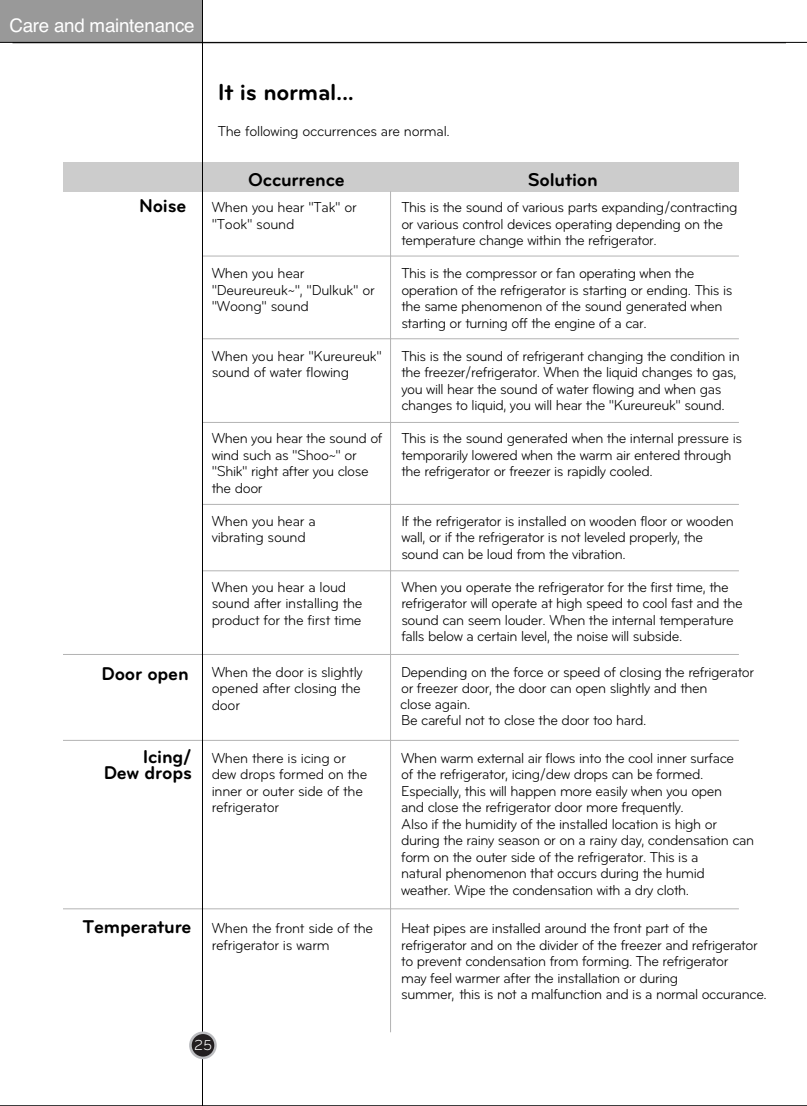
<style>
.page{position:relative;width:807px;height:1106px;background:#fff}
.page>*{position:absolute;margin:0;border:0;box-sizing:border-box;transform-origin:0 0}
.t1{font:700 24px "Bryant LG";letter-spacing:-.01em;color:#000}
.t2{font:700 19.2px "Bryant LG";letter-spacing:-.01em;color:#000}
.t3{font:18.75px "Helvetica";letter-spacing:-.01em;color:#fff}
.t4{font:15px/16.5px "Bryant LG";letter-spacing:-.025em;color:#000;scale:.95 1}
.t5{font:15px "Bryant LG";color:#fff;scale:.95 1}
</style>
<div class="page">
<hr style="left:0;top:1105px;width:807px;height:1px;background:#000">
<div style="left:63px;top:162px;width:676px;height:30px;background:#ccc"></div>
<hr style="left:63px;top:654px;width:676px;height:1px;background:#b3b3b3">
<hr style="left:63px;top:740px;width:676px;height:1px;background:#b3b3b3">
<hr style="left:63px;top:908px;width:676px;height:1px;background:#b3b3b3">
<hr style="left:202px;top:256px;width:537px;height:1px;background:#b3b3b3">
<hr style="left:202px;top:338px;width:537px;height:1px;background:#b3b3b3">
<hr style="left:202px;top:422px;width:537px;height:1px;background:#b3b3b3">
<hr style="left:202px;top:504px;width:537px;height:1px;background:#b3b3b3">
<hr style="left:202px;top:570px;width:537px;height:1px;background:#b3b3b3">
<hr style="left:390px;top:191px;width:1px;height:841px;background:#b3b3b3">
<div style="left:0;top:0;width:202px;height:42px;background:#999"></div>
<hr style="left:202px;top:0;width:1px;height:1106px;background:#000">
<hr style="left:0;top:42px;width:807px;height:1px;background:#000">
<svg style="left:189px;top:1031px;width:28px;height:28px"></svg>
<div style="left:192px;top:1034px;width:22px;height:22px;background:#231f20;border-radius:50%"></div>
<p class="t3" style="left:9px;top:18px;width:187px">Care and maintenance</p>
<h1 class="t1" style="left:218px;top:78px;width:138px">It is normal...</h1>
<p class="t4" style="left:218px;top:123px;width:246px">The following occurrences are normal.</p>
<p class="t2" style="left:248px;top:168px;width:98px">Occurrence</p>
<p class="t2" style="left:528px;top:168px;width:72px">Solution</p>
<p class="t2" style="left:139px;top:194px;width:49px">Noise</p>
<p class="t4" style="left:212px;top:199px;width:154px">When you hear "Tak" or "Took" sound</p>
<p class="t4" style="left:212px;top:265px;width:173px">When you hear "Deureureuk~", "Dulkuk" or "Woong" sound</p>
<p class="t4" style="left:212px;top:348px;width:181px">When you hear "Kureureuk" sound of water flowing</p>
<p class="t4" style="left:212px;top:430px;width:181px">When you hear the sound of wind such as "Shoo~" or "Shik" right after you close the door</p>
<p class="t4" style="left:212px;top:513px;width:111px">When you hear a vibrating sound</p>
<p class="t4" style="left:212px;top:579px;width:160px">When you hear a loud sound after installing the product for the first time</p>
<p class="t4" style="left:401px;top:199px;width:355px">This is the sound of various parts expanding/contracting or various control devices operating depending on the temperature change within the refrigerator.</p>
<p class="t4" style="left:401px;top:265px;width:350px">This is the compressor or fan operating when the operation of the refrigerator is starting or ending. This is the same phenomenon of the sound generated when starting or turning off the engine of a car.</p>
<p class="t4" style="left:401px;top:348px;width:358px">This is the sound of refrigerant changing the condition in the freezer/refrigerator. When the liquid changes to gas, you will hear the sound of water flowing and when gas changes to liquid, you will hear the "Kureureuk" sound.</p>
<p class="t4" style="left:401px;top:430px;width:360px">This is the sound generated when the internal pressure is temporarily lowered when the warm air entered through the refrigerator or freezer is rapidly cooled.</p>
<p class="t4" style="left:401px;top:513px;width:351px">If the refrigerator is installed on wooden floor or wooden wall, or if the refrigerator is not leveled properly, the sound can be loud from the vibration.</p>
<p class="t4" style="left:401px;top:579px;width:361px">When you operate the refrigerator for the first time, the refrigerator will operate at high speed to cool fast and the sound can seem louder. When the internal temperature falls below a certain level, the noise will subside.</p>
<p class="t2" style="left:101px;top:661px;width:89px">Door open</p>
<p class="t2" style="left:143px;top:744px;width:50px">Icing/</p>
<p class="t2" style="left:104px;top:761px;width:90px">Dew drops</p>
<p class="t2" style="left:82px;top:915px;width:111px">Temperature</p>
<p class="t4" style="left:212px;top:663px;width:160px;text-align:justify">When the door is slightly opened after closing the door</p>
<p class="t4" style="left:400px;top:664px;width:374px;line-height:16px">Depending on the force or speed of closing the refrigerator or freezer door, the door can open slightly and then<br>close again.<br>Be careful not to close the door too hard.</p>
<p class="t4" style="left:401px;top:749px;width:373px">When warm external air flows into the cool inner surface<br>of the refrigerator, icing/dew drops can be formed.<br>Especially, this will happen more easily when you open<br>and close the refrigerator door more frequently.<br>Also if the humidity of the installed location is high or during the rainy season or on a rainy day, condensation can form on the outer side of the refrigerator. This is a<br>natural phenomenon that occurs during the humid weather. Wipe the condensation with a dry cloth.</p>
<p class="t4" style="left:401px;top:920px;width:387px">Heat pipes are installed around the front part of the refrigerator and on the divider of the freezer and refrigerator to prevent condensation from forming. The refrigerator<br>may feel warmer after the installation or during<br>summer, this is not a malfunction and is a normal occurance.</p>
<p class="t4" style="left:212px;top:749px;width:165px">When there is icing or dew drops formed on the inner or outer side of the refrigerator</p>
<p class="t4" style="left:212px;top:920px;width:172px">When the front side of the refrigerator is warm</p>
<p class="t5" style="left:194px;top:1036px;width:20px">25</p>
</div>
